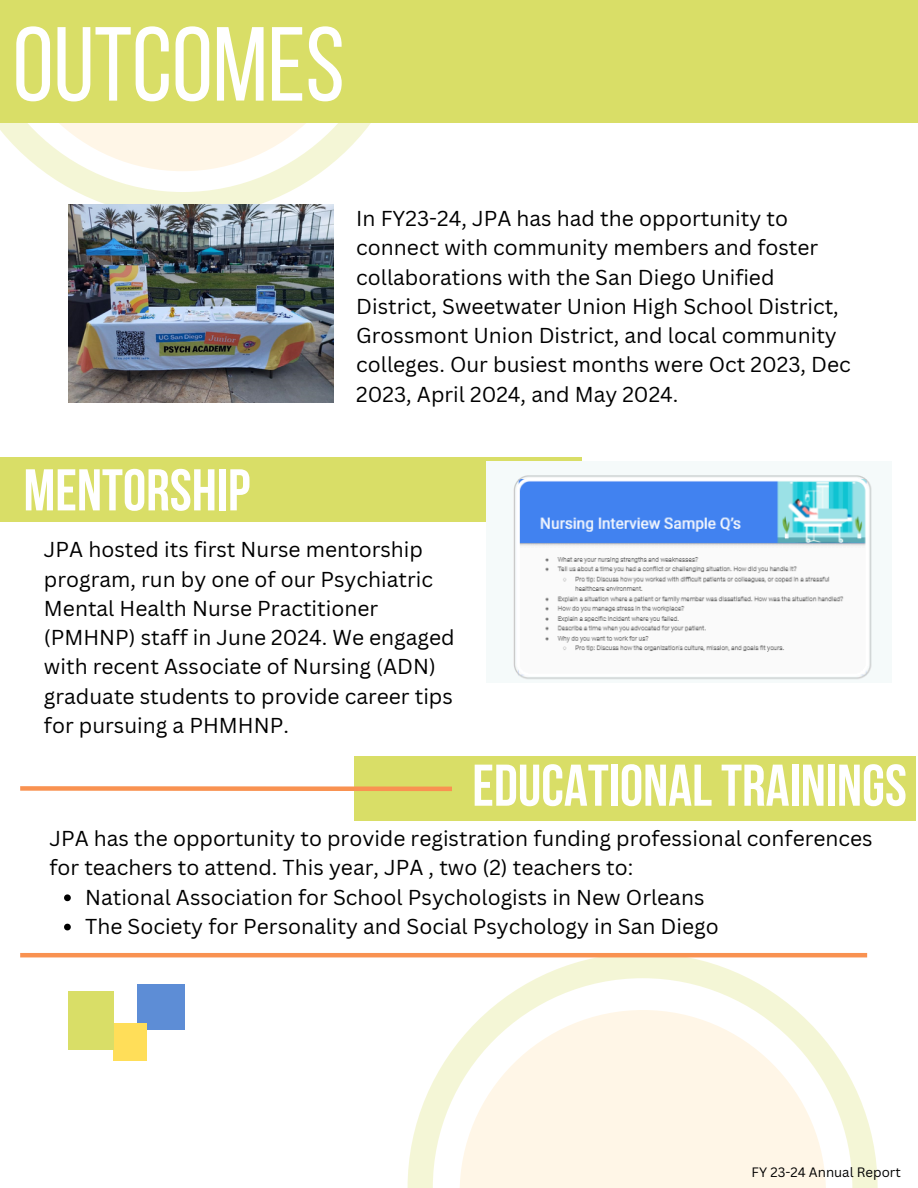
<style>
.page{position:relative;width:918px;height:1188px;background:#fff}
.page>*{position:absolute;margin:0;border:0;box-sizing:border-box;transform-origin:0 0}
.t1{font:105px "Bebas Neue";color:#fff}
.t2{font:700 58.8px "Bebas Neue";color:#fff}
.t3{font:21px/29.2px "Canva Sans";color:#000}
.t4{font:13.2px "Canva Sans";color:#000}
</style>
<div class="page">
<svg style="left:43px;top:123px;width:328px;height:82px"></svg>
<svg style="left:0;top:123px;width:366px;height:48px;fill:#fff6e7"></svg>
<svg style="left:408px;top:953px;width:470px;height:235px"></svg>
<svg style="left:460px;top:1010px;width:366px;height:178px;fill:#fff6e7"></svg>
<div style="left:0;top:0;width:918px;height:123px;background:#d9de67"></div>
<img style="left:68px;top:205px;width:266px;height:198px">
<div style="left:0;top:457px;width:582px;height:65px;background:#d9de67"></div>
<img style="left:487px;top:461px;width:385px;height:219px">
<div style="left:354px;top:757px;width:562px;height:64px;background:#d9de67"></div>
<div style="left:20px;top:786px;width:432px;height:5px;background:#f99251"></div>
<svg style="left:64px;top:894px;width:7px;height:7px"></svg>
<svg style="left:64px;top:924px;width:7px;height:6px"></svg>
<hr style="left:20px;top:953px;width:847px;height:4px;background:#f99251">
<div style="left:137px;top:984px;width:47px;height:46px;background:#5d8dd6"></div>
<div style="left:114px;top:1023px;width:33px;height:38px;background:#ffde59"></div>
<div style="left:68px;top:991px;width:46px;height:59px;background:#d9de67"></div>
<h1 class="t1" style="left:13px;top:22px;width:333px">OUTCOMES</h1>
<p class="t3" style="left:356px;top:203px;width:496px">In FY23-24, JPA has had the opportunity to connect with community members and foster collaborations with the San Diego Unified District, Sweetwater Union High School District, Grossmont Union District, and local community colleges. Our busiest months were Oct 2023, Dec 2023, April 2024, and May 2024.</p>
<p class="t2" style="left:24px;top:466px;width:228px">MENTORSHIP</p>
<h4 class="t3" style="left:44px;top:535px;width:412px">JPA hosted its first Nurse mentorship program, run by one of our Psychiatric Mental Health Nurse Practitioner (PMHNP) staff in June 2024. We engaged with recent Associate of Nursing (ADN) graduate students to provide career tips for pursuing a PHMHNP.</h4>
<h2 class="t2" style="left:472px;top:762px;width:436px">EDUCATIONALTRAININGS</h2>
<h4 class="t3" style="left:49px;top:823px;width:825px">JPA has the opportunity to provide registration funding professional conferences for teachers to attend. This year, JPA , two (2) teachers to:</h4>
<h5 class="t3" style="left:85px;top:882px;width:621px">National Association for School Psychologists in New Orleans</h5>
<p class="t3" style="left:85px;top:911px;width:635px">The Society for Personality and Social Psychology in San Diego</p>
<p class="t4" style="left:752px;top:1163px;width:151px">FY 23-24 Annual Report</p>
</div>
